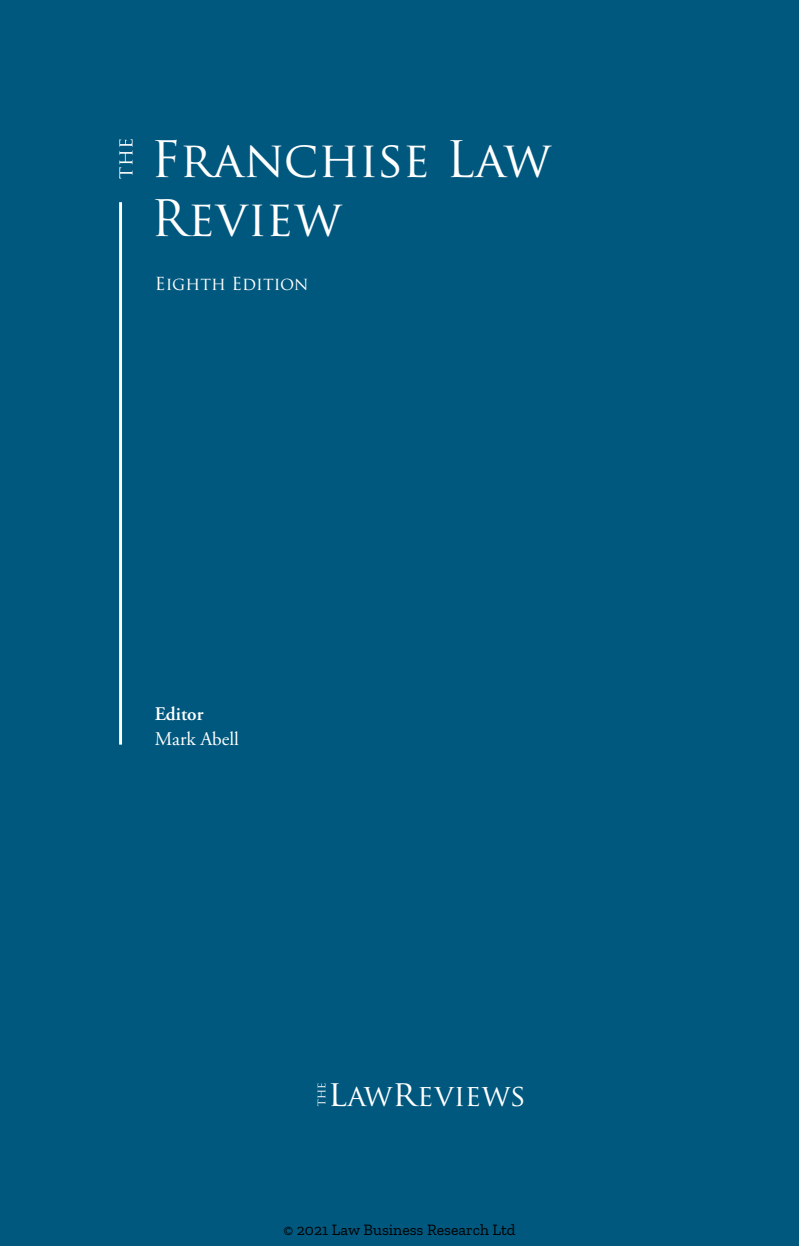
<style>
.page{position:relative;width:799px;height:1246px;background:#fff}
.page>*{position:absolute;margin:0;border:0;box-sizing:border-box;transform-origin:0 0}
.t1{font:49px/58.8px "Trajan Pro";color:#fff}
.t2{font:29.75px "Trajan Pro";color:#fff}
.t3{font:19.25px "Adobe Garamond Pro";color:#fff}
.t4{font:600 19.25px "Adobe Garamond Pro";color:#fff}
.t5{font:17.5px "Trajan Pro";color:#fff}
.t6{font:15.75px "Zilla Slab";color:#000}
.s1{font-size:35.7px}
</style>
<div class="page">
<div style="left:0;top:0;width:799px;height:1245px;background:#00587e"></div>
<svg style="left:119px;top:139px;width:14px;height:40px"></svg>
<hr style="left:119px;top:202px;width:3px;height:542px;background:#fff">
<svg style="left:317px;top:1083px;width:8px;height:22px"></svg>
<h1 class="t1" style="left:151px;top:129px;width:402px">Franchise Law<br>Review</h1>
<p class="t5" style="left:155px;top:272px;width:155px">Eighth Edition</p>
<p class="t4" style="left:155px;top:702px;width:50px">Editor</p>
<p class="t3" style="left:155px;top:726px;width:85px">Mark Abell</p>
<h2 class="t2" style="left:328px;top:1076px;width:199px"><span class="s1">l</span>aw<span class="s1">r</span>eviews</h2>
<p class="t6" style="left:283px;top:1220px;width:234px">© 2021 Law Business Research Ltd</p>
</div>
